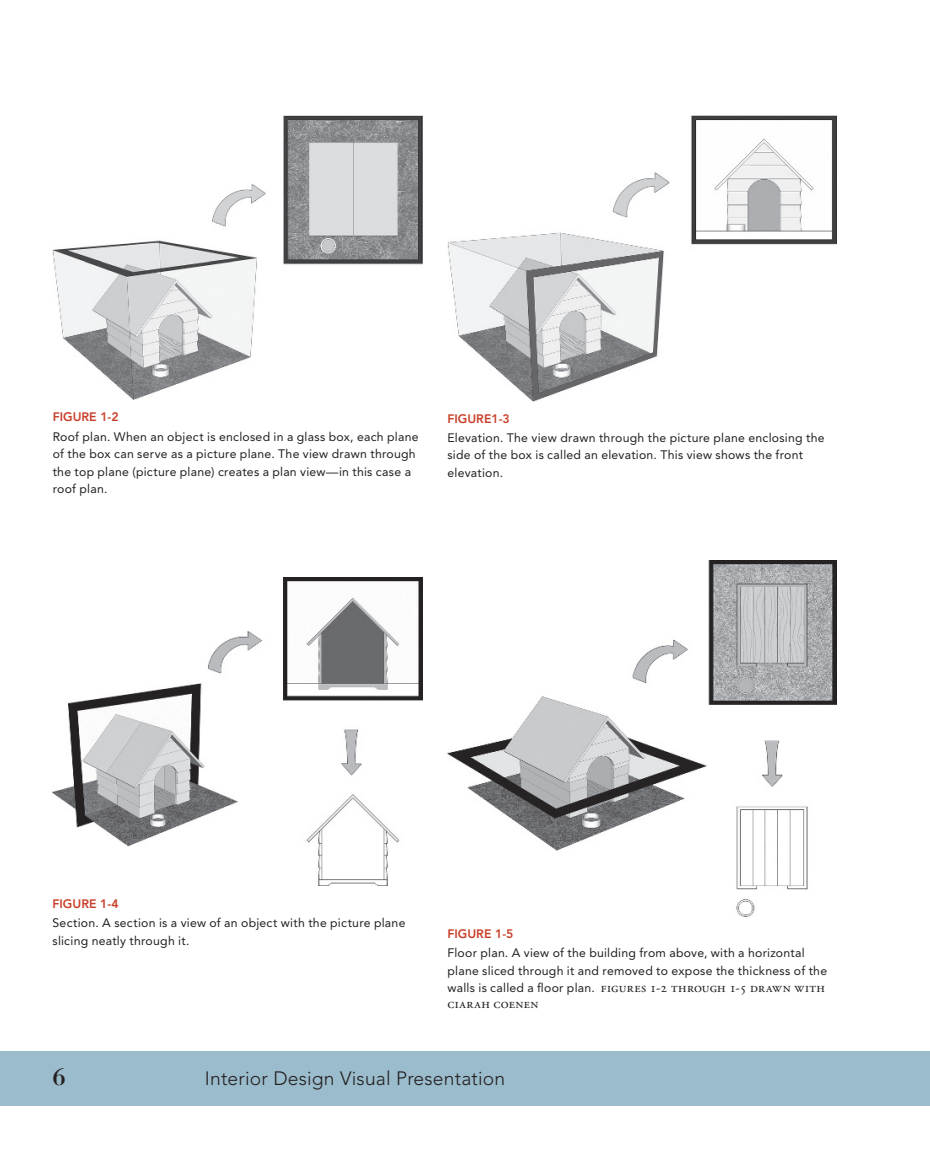
<style>
.page{position:relative;width:930px;height:1166px;background:#fff}
.page>*{position:absolute;margin:0;border:0;box-sizing:border-box;transform-origin:0 0}
.t1{font:26.25px "Bodoni Std";color:#231f20}
.t2{font:300 19.25px "Avenir LT Std";letter-spacing:.01em;color:#231f20}
.t3{font:14px/15.8px "Adobe Garamond Pro";letter-spacing:.03em;color:#231f20}
.t4{font:12.25px/17.5px "Avenir LT Std";letter-spacing:.02em;color:#231f20}
.t5{font:800 12.25px "Avenir LT Std";color:#c9402b}
.s1{font-family:"Avenir LT Std";font-size:12.25px}
</style>
<div class="page">
<div style="left:0;top:1051px;width:929px;height:55px;background:#9bbccc"></div>
<hr style="left:929px;top:1051px;width:1px;height:55px;background:#9bbccc">
<img style="left:52px;top:116px;width:370px;height:284px">
<img style="left:447px;top:116px;width:389px;height:285px">
<img style="left:52px;top:577px;width:370px;height:308px">
<img style="left:447px;top:560px;width:389px;height:356px">
<p class="t5" style="left:53px;top:410px;width:68px">FIGURE 1-2</p>
<p class="t4" style="left:53px;top:428px;width:367px">Roof plan. When an object is enclosed in a glass box, each plane of the box can serve as a picture plane. The view drawn through the top plane (picture plane) creates a plan view—in this case a roof plan.</p>
<p class="t5" style="left:447px;top:411px;width:64px">FIGURE1-3</p>
<p class="t4" style="left:447px;top:429px;width:378px">Elevation. The view drawn through the picture plane enclosing the side of the box is called an elevation. This view shows the front elevation.</p>
<p class="t5" style="left:52px;top:896px;width:68px">FIGURE 1-4</p>
<p class="t4" style="left:52px;top:914px;width:354px">Section. A section is a view of an object with the picture plane slicing neatly through it.</p>
<p class="t5" style="left:447px;top:926px;width:68px">FIGURE 1-5</p>
<p class="t4" style="left:447px;top:944px;width:381px">Floor plan. A view of the building from above, with a horizontal plane sliced through it and removed to expose the thickness of the</p>
<p class="t3" style="left:447px;top:980px;width:379px"><span class="s1">walls is called a floor plan.</span> Figures 1-2 through 1-5 drawn with<br>Ciarah Coenen</p>
<h1 class="t1" style="left:52px;top:1060px;width:15px">6</h1>
<h2 class="t2" style="left:205px;top:1066px;width:302px">Interior Design Visual Presentation</h2>
</div>
